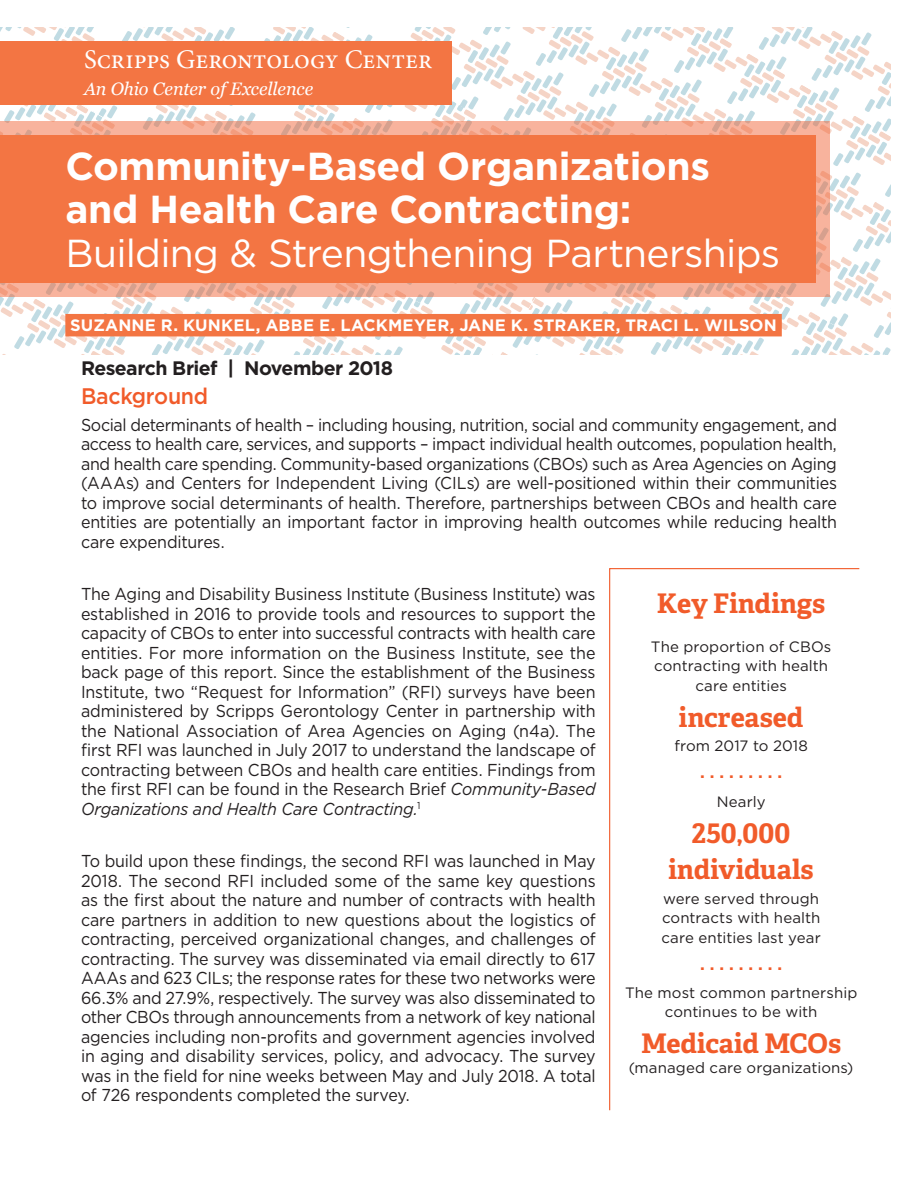
<style>
.page{position:relative;width:918px;height:1188px;background:#fff}
.page>*{position:absolute;margin:0;border:0;box-sizing:border-box;transform-origin:0 0}
.t1{font:700 39px/43.5px "Gotham";letter-spacing:-.01em;color:#fff}
.small_text_bottom{font:700 27px "Adelle MU";letter-spacing:-.005em;color:#f15b2a}
.Scripps_Gerontology{font:27px "Minion Pro";letter-spacing:-.005em;color:#fff}
.Adelle-accent{font:700 27px/36px "Adelle MU";letter-spacing:.005em;color:#f15b2a;text-align:center}
.Headings-10-2017{font:500 22.5px "Gotham";letter-spacing:-.015em;color:#f15b2a;scale:.95 1}
.Pub_Date-Header{font:700 19.5px "Gotham";letter-spacing:-.03em;color:#231f20}
.t2{font:italic 18px "Georgia";letter-spacing:-.01em;color:#fff}
.Body-2017{font:17.25px/19.5px "Gotham";letter-spacing:-.01em;color:#231f20;text-align:justify;scale:.93 1}
.t3{font:700 16.5px "Gotham";letter-spacing:.01em;color:#fff}
.separating_dots{font:700 16.5px "Gotham";color:#f15b2a}
.small_text_bottom-2{font:15px/19.5px "Gotham";letter-spacing:.005em;color:#231f20;text-align:center}
.s1{font-weight:400}
.s2{font-style:italic}
</style>
<div class="page">
<svg style="left:0;top:27px;width:891px;height:328px"></svg>
<svg style="left:0;top:121px;width:829px;height:175px;background:#f2ad96"></svg>
<div style="left:0;top:135px;width:816px;height:148px;background:#f37543"></div>
<div style="left:0;top:41px;width:452px;height:64px;background:#f37543"></div>
<div style="left:65px;top:314px;width:717px;height:22px;background:#f37543"></div>
<svg style="left:609px;top:568px;width:251px;height:543px"></svg>
<p class="Scripps_Gerontology" style="left:84px;top:41px;width:350px">Scripps Gerontology Center</p>
<p class="t2" style="left:84px;top:75px;width:231px">An Ohio Center of Excellence</p>
<p class="t1" style="left:65px;top:144px;width:716px">Community-Based Organizations and Health Care Contracting:<br><span class="s1">Building &amp; Strengthening Partnerships</span></p>
<p class="t3" style="left:70px;top:314px;width:708px">SUZANNE R. KUNKEL, ABBE E. LACKMEYER, JANE K. STRAKER, TRACI L. WILSON</p>
<p class="Pub_Date-Header" style="left:81px;top:355px;width:314px">Research Brief | November 2018</p>
<p class="Headings-10-2017" style="left:81px;top:382px;width:135px">Background</p>
<p class="Body-2017" style="left:81px;top:415px;width:814px">Social determinants of health – including housing, nutrition, social and community engagement, and access to health care, services, and supports – impact individual health outcomes, population health, and health care spending. Community-based organizations (CBOs) such as Area Agencies on Aging (AAAs) and Centers for Independent Living (CILs) are well-positioned within their communities to improve social determinants of health. Therefore, partnerships between CBOs and health care entities are potentially an important factor in improving health outcomes while reducing health care expenditures.</p>
<p class="Body-2017" style="left:81px;top:584px;width:555px">The Aging and Disability Business Institute (Business Institute) was established in 2016 to provide tools and resources to support the capacity of CBOs to enter into successful contracts with health care entities. For more information on the Business Institute, see the back page of this report. Since the establishment of the Business Institute, two “Request for Information” (RFI) surveys have been administered by Scripps Gerontology Center in partnership with the National Association of Area Agencies on Aging (n4a). The first RFI was launched in July 2017 to understand the landscape of contracting between CBOs and health care entities. Findings from the first RFI can be found in the Research Brief <span class="s2">Community-Based Organizations and Health Care Contracting.</span><sup>1</sup></p>
<p class="Body-2017" style="left:81px;top:851px;width:555px">To build upon these findings, the second RFI was launched in May 2018. The second RFI included some of the same key questions as the first about the nature and number of contracts with health care partners in addition to new questions about the logistics of contracting, perceived organizational changes, and challenges of contracting. The survey was disseminated via email directly to 617<br>AAAs and 623 CILs; the response rates for these two networks were 66.3% and 27.9%, respectively. The survey was also disseminated to other CBOs through announcements from a network of key national agencies including non-profits and government agencies involved in aging and disability services, policy, and advocacy. The survey was in the field for nine weeks between May and July 2018. A total of 726 respondents completed the survey.</p>
<p class="small_text_bottom" style="left:657px;top:583px;width:170px">Key Findings</p>
<p class="small_text_bottom-2" style="left:651px;top:636px;width:182px">The proportion of CBOs contracting with health care entities</p>
<p class="small_text_bottom" style="left:679px;top:697px;width:126px">increased</p>
<p class="small_text_bottom-2" style="left:674px;top:736px;width:135px">from 2017 to 2018</p>
<p class="separating_dots" style="left:700px;top:762px;width:84px">. . . . . . . . .</p>
<p class="small_text_bottom-2" style="left:717px;top:791px;width:50px">Nearly</p>
<p class="Adelle-accent" style="left:669px;top:814px;width:147px">250,000 individuals</p>
<p class="small_text_bottom-2" style="left:661px;top:888px;width:161px;text-align:justify">were served through contracts with health care entities last year</p>
<p class="separating_dots" style="left:700px;top:953px;width:84px">. . . . . . . . .</p>
<p class="small_text_bottom-2" style="left:625px;top:982px;width:234px">The most common partnership continues to be with</p>
<p class="small_text_bottom" style="left:641px;top:1024px;width:202px">Medicaid MCOs</p>
<p class="small_text_bottom-2" style="left:629px;top:1057px;width:226px">(managed care organizations)</p>
</div>
